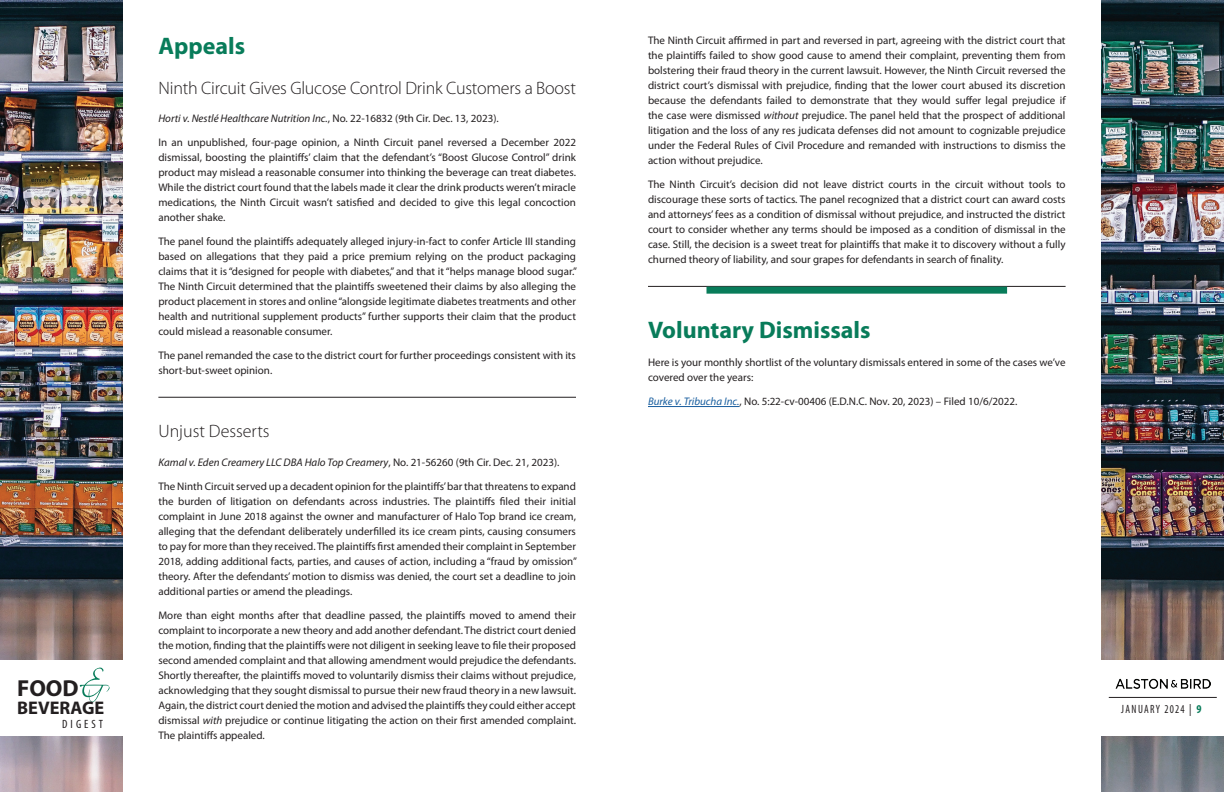
<style>
.page{position:relative;width:1224px;height:792px;background:#fff}
.page>*{position:absolute;margin:0;border:0;box-sizing:border-box;transform-origin:0 0}
.t1{font:700 24px "Myriad Pro";color:#087c5a}
.t2{font:700 23.2px "Myriad Pro";color:#231f20}
.t3{font:700 18.3px "Myriad Pro";color:#231f20}
.t4{font:300 18px "Myriad Pro";letter-spacing:-.015em;color:#231f20}
.t5{font:condensed 12px "Myriad Pro";letter-spacing:.13em;color:#231f20;scale:.9 1}
.t6{font:condensed 12px "Myriad Pro";letter-spacing:.13em;color:#231f20}
.t7{font:11px/15px "Myriad Pro";color:#231f20;text-align:justify}
.s1{font-style:italic}
.s2{font-style:italic;color:#175d9e}
.s3{font-weight:700;color:#087c5a}
</style>
<div class="page">
<img style="left:0;top:0;width:122px;height:792px">
<img style="left:1102px;top:0;width:122px;height:792px">
<div style="left:0;top:660px;width:125px;height:75px;background:#fff"></div>
<svg style="left:80px;top:668px;width:30px;height:34px"></svg>
<div style="left:1096px;top:660px;width:128px;height:75px;background:#fff"></div>
<hr style="left:1109px;top:697px;width:108px;height:1px;background:#231f20">
<img style="left:1115px;top:678px;width:96px;height:11px">
<hr style="left:158px;top:397px;width:418px;height:1px;background:#231f20">
<hr style="left:648px;top:286px;width:418px;height:1px;background:#231f20">
<div style="left:706px;top:287px;width:301px;height:7px;background:#087c5a"></div>
<hr style="left:648px;top:406px;width:92px;height:1px;background:#175d9e">
<h2 class="t2" style="left:17px;top:673px;width:63px">FOOD</h2>
<h3 class="t3" style="left:17px;top:696px;width:89px">BEVERAGE</h3>
<p class="t6" style="left:62px;top:716px;width:42px">DIGEST</p>
<h1 class="t1" style="left:158px;top:30px;width:88px">Appeals</h1>
<h3 class="t4" style="left:158px;top:77px;width:419px">Ninth Circuit Gives Glucose Control Drink Customers a Boost</h3>
<p class="t7" style="left:158px;top:106px;width:419px;line-height:24px"><span class="s1">Horti v. Nestlé Healthcare Nutrition Inc.</span>, No. 22-16832 (9th Cir. Dec. 13, 2023).<br>In an unpublished, four-page opinion, a Ninth Circuit panel reversed a December 2022</p>
<p class="t7" style="left:158px;top:150px;width:419px">dismissal, boosting the plaintiffs’ claim that the defendant’s “Boost Glucose Control” drink product may mislead a reasonable consumer into thinking the beverage can treat diabetes.<br>While the district court found that the labels made it clear the drink products weren’t miracle medications, the Ninth Circuit wasn’t satisfied and decided to give this legal concoction another shake.</p>
<p class="t7" style="left:158px;top:234px;width:420px">The panel found the plaintiffs adequately alleged injury-in-fact to confer Article III standing based on allegations that they paid a price premium relying on the product packaging claims that it is “designed for people with diabetes,” and that it “helps manage blood sugar.” The Ninth Circuit determined that the plaintiffs sweetened their claims by also alleging the product placement in stores and online “alongside legitimate diabetes treatments and other health and nutritional supplement products” further supports their claim that the product could mislead a reasonable consumer.</p>
<p class="t7" style="left:158px;top:348px;width:419px">The panel remanded the case to the district court for further proceedings consistent with its short-but-sweet opinion.</p>
<h3 class="t4" style="left:158px;top:420px;width:113px">Unjust Desserts</h3>
<p class="t7" style="left:158px;top:450px;width:419px;line-height:24px"><span class="s1">Kamal v. Eden Creamery LLC DBA Halo Top Creamery</span>, No. 21-56260 (9th Cir. Dec. 21, 2023).<br>The Ninth Circuit served up a decadent opinion for the plaintiffs’ bar that threatens to expand</p>
<p class="t7" style="left:158px;top:493px;width:420px">the burden of litigation on defendants across industries. The plaintiffs filed their initial complaint in June 2018 against the owner and manufacturer of Halo Top brand ice cream, alleging that the defendant deliberately underfilled its ice cream pints, causing consumers to pay for more than they received. The plaintiffs first amended their complaint in September 2018, adding additional facts, parties, and causes of action, including a “fraud by omission” theory. After the defendants’ motion to dismiss was denied, the court set a deadline to join additional parties or amend the pleadings.</p>
<p class="t7" style="left:158px;top:607px;width:419px">More than eight months after that deadline passed, the plaintiffs moved to amend their complaint to incorporate a new theory and add another defendant. The district court denied the motion, finding that the plaintiffs were not diligent in seeking leave to file their proposed second amended complaint and that allowing amendment would prejudice the defendants.<br>Shortly thereafter, the plaintiffs moved to voluntarily dismiss their claims without prejudice, acknowledging that they sought dismissal to pursue their new fraud theory in a new lawsuit.<br>Again, the district court denied the motion and advised the plaintiffs they could either accept dismissal <span class="s1">with</span> prejudice or continue litigating the action on their first amended complaint.<br>The plaintiffs appealed.</p>
<p class="t7" style="left:648px;top:33px;width:419px">The Ninth Circuit affirmed in part and reversed in part, agreeing with the district court that the plaintiffs failed to show good cause to amend their complaint, preventing them from bolstering their fraud theory in the current lawsuit. However, the Ninth Circuit reversed the district court’s dismissal with prejudice, finding that the lower court abused its discretion because the defendants failed to demonstrate that they would suffer legal prejudice if the case were dismissed <span class="s1">without</span> prejudice. The panel held that the prospect of additional litigation and the loss of any res judicata defenses did not amount to cognizable prejudice under the Federal Rules of Civil Procedure and remanded with instructions to dismiss the action without prejudice.</p>
<p class="t7" style="left:648px;top:177px;width:419px">The Ninth Circuit’s decision did not leave district courts in the circuit without tools to discourage these sorts of tactics. The panel recognized that a district court can award costs and attorneys’ fees as a condition of dismissal without prejudice, and instructed the district court to consider whether any terms should be imposed as a condition of dismissal in the case. Still, the decision is a sweet treat for plaintiffs that make it to discovery without a fully churned theory of liability, and sour grapes for defendants in search of finality.</p>
<h1 class="t1" style="left:648px;top:314px;width:224px">Voluntary Dismissals</h1>
<p class="t7" style="left:648px;top:355px;width:419px">Here is your monthly shortlist of the voluntary dismissals entered in some of the cases we’ve covered over the years:</p>
<p class="t7" style="left:648px;top:394px;width:371px"><span class="s2">Burke v. Tribucha Inc.</span>, No. 5:22-cv-00406 (E.D.N.C. Nov. 20, 2023) – Filed 10/6/2022.</p>
<p class="t5" style="left:1121px;top:701px;width:91px">JANUARY 2024 | <span class="s3">9</span></p>
</div>
